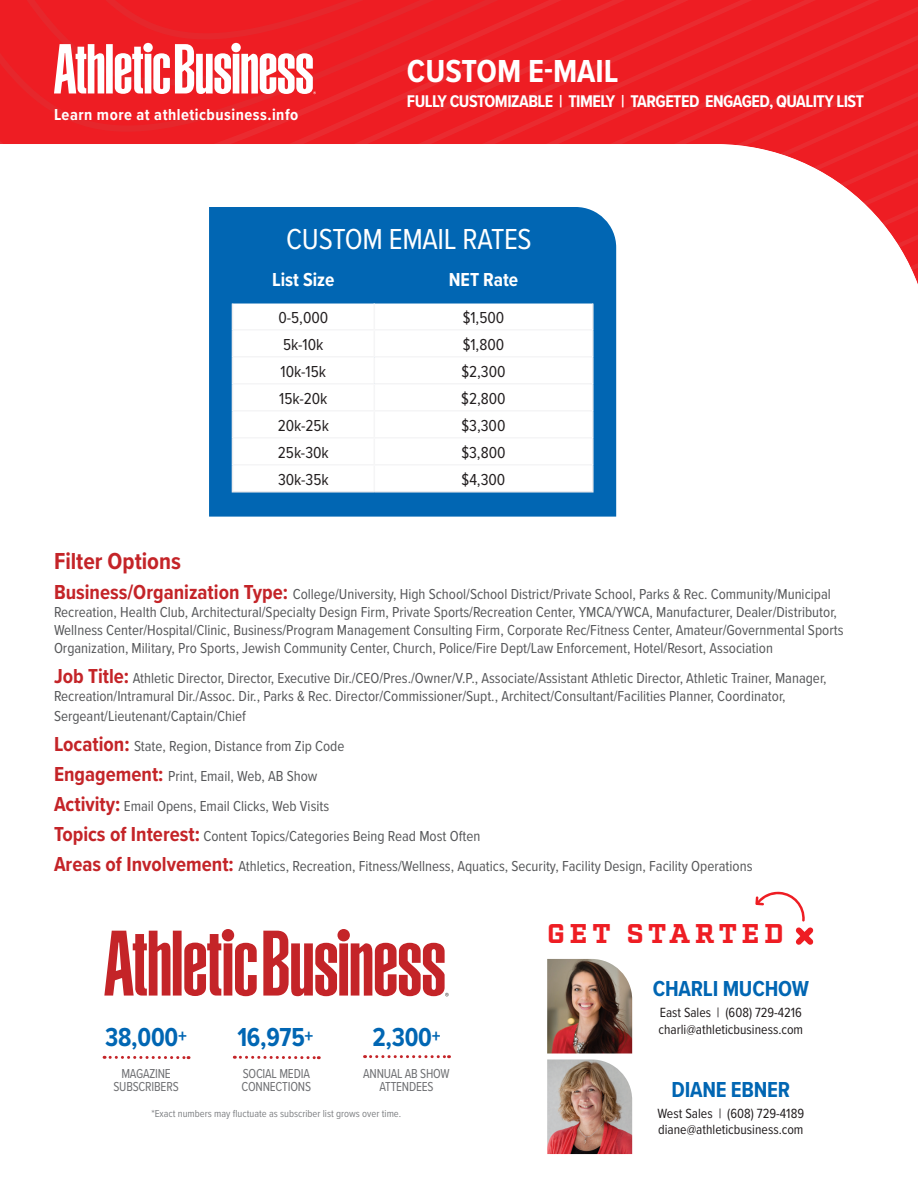
<style>
.page{position:relative;width:918px;height:1188px;background:#fff}
.page>*{position:absolute;margin:0;border:0;box-sizing:border-box;transform-origin:0 0}
.t1{font:700 33px "Proxima Nova Cond";color:#fff}
.t2{font:30px "Proxima Nova Cond";letter-spacing:-.01em;color:#fff}
.t3{font:700 27.15px "Factoria";letter-spacing:.175em;color:#ee1d23}
.t4{font:700 27px "Proxima Nova Cond";letter-spacing:-.01em;color:#0166b3;scale:.95 1}
.t5{font:700 24px "Proxima Nova Cond";color:#c42428}
.t6{font:700 22.5px "Proxima Nova Cond";letter-spacing:-.01em;color:#0166b3}
.t7{font:700 19.5px "Proxima Nova Cond";color:#fff}
.t8{font:700 17.55px "Proxima Nova Cond";letter-spacing:-.03em;color:#fff}
.t9{font:16.5px "Proxima Nova Cond";color:#231f20}
.t10{font:700 16.5px "Proxima Nova Cond";letter-spacing:.03em;color:#fff}
.t11{font:15px/18px "Proxima Nova Cond";color:#57585a}
.t12{font:13.8px "Proxima Nova Cond";color:#231f20}
.t13{font:13.5px/13.5px "Proxima Nova Cond";letter-spacing:-.015em;color:#6f7073;text-align:center;scale:.95 1}
.t14{font:10.5px "Proxima Nova Cond";color:#808285}
.s1{font-weight:700;font-size:21px;color:#c42428}
.s2{font-size:21px}
</style>
<div class="page">
<svg style="left:0;top:132px;width:918px;height:12px;background:#ed1f24"></svg>
<svg style="left:0;top:94px;width:918px;height:38px;background:#ed1f25"></svg>
<svg style="left:616px;top:144px;width:302px;height:373px"></svg>
<div style="left:209px;top:207px;width:407px;height:310px;background:#0166b3"></div>
<hr style="left:232px;top:491px;width:142px;height:2px;background:#ececee">
<hr style="left:374px;top:491px;width:220px;height:2px;background:#ececee">
<svg style="left:209px;top:304px;width:709px;height:187px"></svg>
<svg style="left:0;top:0;width:918px;height:94px;background:#ee3238"></svg>
<svg style="left:104px;top:929px;width:345px;height:67px"></svg>
<svg style="left:104px;top:1056px;width:85px;height:3px"></svg>
<svg style="left:234px;top:1056px;width:85px;height:3px"></svg>
<svg style="left:365px;top:1055px;width:85px;height:3px"></svg>
<img style="left:547px;top:1059px;width:85px;height:95px">
<img style="left:547px;top:959px;width:85px;height:95px">
<svg style="left:755px;top:891px;width:59px;height:54px"></svg>
<p class="t10" style="left:54px;top:102px;width:246px">Learn more at athleticbusiness.info</p>
<p class="t1" style="left:407px;top:47px;width:213px">CUSTOM E-MAIL</p>
<p class="t8" style="left:407px;top:88px;width:459px">FULLY CUSTOMIZABLE | TIMELY | TARGETED ENGAGED, QUALITY LIST</p>
<p class="t2" style="left:286px;top:217px;width:247px">CUSTOM EMAIL RATES</p>
<p class="t7" style="left:272px;top:265px;width:64px">List Size</p>
<p class="t7" style="left:449px;top:265px;width:71px">NET Rate</p>
<p class="t9" style="left:278px;top:305px;width:52px">0-5,000</p>
<p class="t9" style="left:463px;top:305px;width:43px">$1,500</p>
<p class="t9" style="left:283px;top:332px;width:42px">5k-10k</p>
<p class="t9" style="left:463px;top:332px;width:43px">$1,800</p>
<p class="t9" style="left:281px;top:359px;width:47px">10k-15k</p>
<p class="t9" style="left:461px;top:359px;width:46px">$2,300</p>
<p class="t9" style="left:279px;top:386px;width:50px">15k-20k</p>
<p class="t9" style="left:461px;top:386px;width:46px">$2,800</p>
<p class="t9" style="left:278px;top:413px;width:53px">20k-25k</p>
<p class="t9" style="left:462px;top:413px;width:45px">$3,300</p>
<p class="t9" style="left:278px;top:440px;width:52px">25k-30k</p>
<p class="t9" style="left:461px;top:440px;width:46px">$3,800</p>
<p class="t9" style="left:278px;top:467px;width:52px">30k-35k</p>
<p class="t9" style="left:462px;top:467px;width:45px">$4,300</p>
<p class="t5" style="left:54px;top:544px;width:129px">Filter Options</p>
<p class="t11" style="left:54px;top:585px;width:791px"><span class="s1">Business/Organization Type:</span> College/University, High School/School District/Private School, Parks &amp; Rec. Community/Municipal Recreation, Health Club, Architectural/Specialty Design Firm, Private Sports/Recreation Center, YMCA/YWCA, Manufacturer, Dealer/Distributor, Wellness Center/Hospital/Clinic, Business/Program Management Consulting Firm, Corporate Rec/Fitness Center, Amateur/Governmental Sports Organization, Military, Pro Sports, Jewish Community Center, Church, Police/Fire Dept/Law Enforcement, Hotel/Resort, Association</p>
<p class="t11" style="left:54px;top:669px;width:774px"><span class="s1">Job Title:</span> Athletic Director, Director, Executive Dir./CEO/Pres./Owner/V.P., Associate/Assistant Athletic Director, Athletic Trainer, Manager,<br>Recreation/Intramural Dir./Assoc. Dir., Parks &amp; Rec. Director/Commissioner/Supt., Architect/Consultant/Facilities Planner, Coordinator,</p>
<p class="t11" style="left:54px;top:706px;width:193px">Sergeant/Lieutenant/Captain/Chief</p>
<p class="t11" style="left:54px;top:736px;width:292px"><span class="s1">Location:</span> State, Region, Distance from Zip Code</p>
<p class="t11" style="left:54px;top:766px;width:265px"><span class="s1">Engagement:</span> Print, Email, Web, AB Show</p>
<p class="t11" style="left:54px;top:796px;width:277px"><span class="s1">Activity:</span> Email Opens, Email Clicks, Web Visits</p>
<p class="t11" style="left:54px;top:826px;width:428px"><span class="s1">Topics of Interest:</span> Content Topics/Categories Being Read Most Often</p>
<p class="t11" style="left:54px;top:856px;width:700px"><span class="s1">Areas of Involvement:</span> Athletics, Recreation, Fitness/Wellness, Aquatics, Security, Facility Design, Facility Operations</p>
<p class="t4" style="left:105px;top:1017px;width:87px">38,000<span class="s2">+</span></p>
<p class="t13" style="left:113px;top:1066px;width:70px">MAGAZINE<br>SUBSCRIBERS</p>
<p class="t4" style="left:238px;top:1017px;width:81px">16,975<span class="s2">+</span></p>
<p class="t13" style="left:242px;top:1066px;width:75px;text-align:left">SOCIAL MEDIA<br>CONNECTIONS</p>
<p class="t4" style="left:372px;top:1017px;width:73px">2,300<span class="s2">+</span></p>
<p class="t13" style="left:363px;top:1066px;width:93px">ANNUAL AB SHOW<br>ATTENDEES</p>
<p class="t14" style="left:151px;top:1106px;width:251px">*Exact numbers may fluctuate as subscriber list grows over time.</p>
<p class="t3" style="left:547px;top:917px;width:238px">GET STARTED</p>
<p class="t6" style="left:653px;top:972px;width:158px">CHARLI MUCHOW</p>
<p class="t12" style="left:660px;top:1003px;width:144px">East Sales | (608) 729-4216</p>
<p class="t12" style="left:659px;top:1019px;width:146px">charli@athleticbusiness.com</p>
<p class="t6" style="left:671px;top:1073px;width:120px">DIANE EBNER</p>
<p class="t12" style="left:658px;top:1103px;width:148px">West Sales | (608) 729-4189</p>
<p class="t12" style="left:658px;top:1120px;width:147px">diane@athleticbusiness.com</p>
</div>
